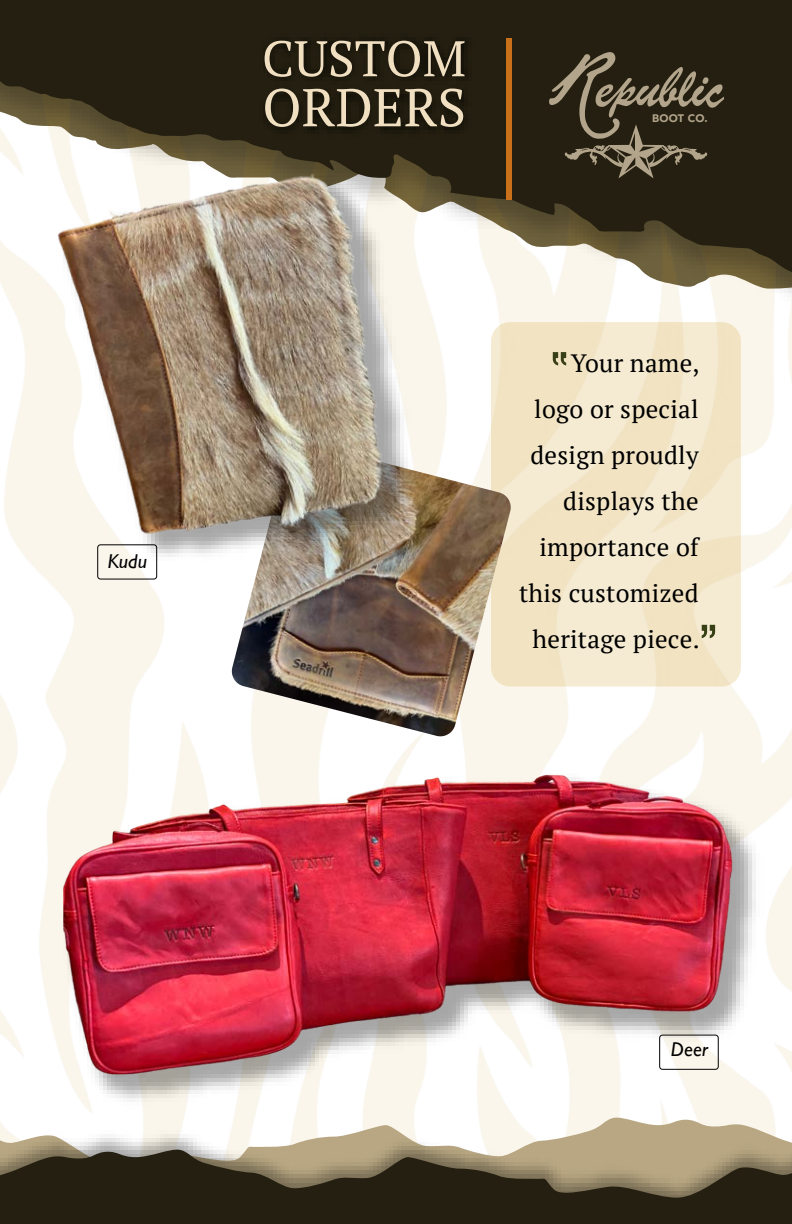
<style>
.page{position:relative;width:792px;height:1224px;background:#fff}
.page>*{position:absolute;margin:0;border:0;box-sizing:border-box;transform-origin:0 0}
.t1{font:52.8px "PT Serif";color:#f1dfc1}
.t2{font:50px "PT Serif";color:#f1dfc1}
.t3{font:24.8px/46px "PT Serif";letter-spacing:.01em;color:#000;text-align:right}
.t4{font:italic 20px "Gill Sans";letter-spacing:.005em;color:#000}
.t5{font:900 10.8px "Avenir";letter-spacing:.01em;color:#f1dfc1}
</style>
<div class="page">
<img style="left:0;top:308px;width:791px;height:761px">
<svg style="left:0;top:0;width:791px;height:296px;background:#413c2b"></svg>
<div style="left:491px;top:322px;width:249px;height:364px;background:linear-gradient(to right,#f3e5c6,#f4e8cc);border-radius:19px"></div>
<img style="left:19px;top:757px;width:764px;height:359px">
<img style="left:63px;top:763px;width:686px;height:320px">
<img style="left:251px;top:25px;width:228px;height:88px">
<svg style="left:0;top:1116px;width:775px;height:10px"></svg>
<img style="left:0;top:1126px;width:791px;height:22px">
<svg style="left:0;top:1148px;width:791px;height:75px;background:#504733"></svg>
<img style="left:230px;top:442px;width:282px;height:296px">
<img style="left:7px;top:113px;width:492px;height:508px">
<img style="left:10px;top:117px;width:427px;height:472px">
<div style="left:97px;top:544px;width:60px;height:35px;border:1px solid #000;border-radius:3px"></div>
<svg style="left:701px;top:625px;width:14px;height:13px"></svg>
<svg style="left:552px;top:352px;width:14px;height:13px"></svg>
<div style="left:506px;top:38px;width:5px;height:161px;background:#ca6f1a"></div>
<div style="left:659px;top:1034px;width:59px;height:35px;border:1px solid #000;border-radius:3px"></div>
<svg style="left:549px;top:52px;width:175px;height:126px;background:#423b2a"></svg>
<p class="t4" style="left:108px;top:549px;width:41px">Kudu</p>
<h2 class="t2" style="left:262px;top:26px;width:205px">CUSTOM</h2>
<h1 class="t1" style="left:262px;top:73px;width:205px">ORDERS</h1>
<p class="t5" style="left:652px;top:109px;width:57px">BOOT CO.</p>
<p class="t3" style="left:519px;top:339px;width:182px">Your name, logo or special design proudly displays the importance of this customized heritage piece.</p>
<p class="t4" style="left:670px;top:1038px;width:39px">Deer</p>
</div>
